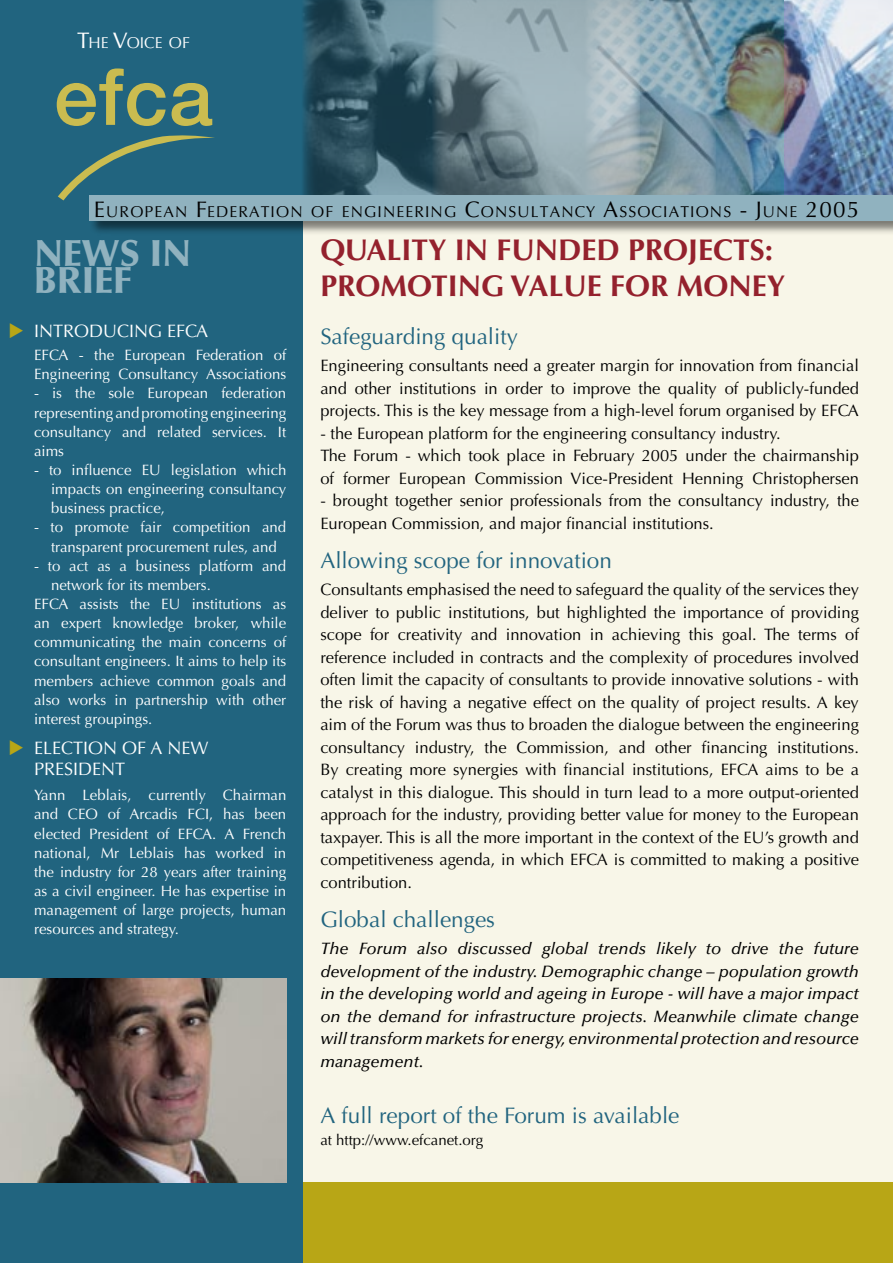
<style>
.page{position:relative;width:893px;height:1263px;background:#21647f}
.page>*{position:absolute;margin:0;border:0;box-sizing:border-box;transform-origin:0 0}
.t1{font:900 37.5px/27px "Optima LT Std";color:#90b2bf}
.t2{font:700 30px/36px "Optima LT Std";color:#94212d}
.t3{font:22.5px "Optima LT Std";color:#21647f}
.t4{font:18px/21.6px "Optima LT Std";color:#fff}
.t5{font:16.5px/22.5px "Optima LT Std";color:#000;text-align:justify}
.t6{font:italic 500 16.5px/22.5px "Optima LT Std";color:#000;text-align:justify}
.t7{font:15.75px "Optima LT Std";letter-spacing:.07em;color:#000}
.t8{font:15.75px "Optima LT Std";color:#fff}
.t9{font:15px/19.2px "Optima LT Std";color:#fff;text-align:justify}
.t10{font:15px "Optima LT Std";color:#000}
.s1{font-size:22.5px}
.s2{color:#b8a616}
</style>
<div class="page">
<div style="left:304px;top:213px;width:589px;height:1050px;background:#f8f6e8"></div>
<div style="left:303px;top:1182px;width:590px;height:81px;background:#b8a616"></div>
<svg style="left:57px;top:68px;width:109px;height:58px"></svg>
<svg style="left:172px;top:83px;width:40px;height:43px"></svg>
<svg style="left:58px;top:135px;width:157px;height:65px"></svg>
<img style="left:716px;top:0;width:177px;height:193px">
<img style="left:0;top:978px;width:286px;height:204px">
<img style="left:640px;top:0;width:76px;height:193px">
<img style="left:303px;top:0;width:337px;height:193px">
<div style="left:87px;top:193px;width:806px;height:43px;background:#000;opacity:.5"></div>
<div style="left:90px;top:196px;width:803px;height:25px;background:#90b2bf"></div>
<p class="t8" style="left:77px;top:34px;width:114px"><span class="s1">T</span>HE <span class="s1">V</span>OICE OF</p>
<p class="t7" style="left:94px;top:202px;width:767px"><span class="s1">E</span>UROPEAN <span class="s1">F</span>EDERATION OF ENGINEERING <span class="s1">C</span>ONSULTANCY <span class="s1">A</span>SSOCIATIONS <span class="s1">- J</span>UNE <span class="s1">2005</span></p>
<h1 class="t1" style="left:34px;top:240px;width:159px">NEWS IN<br>BRIEF</h1>
<p class="t4" style="left:9px;top:320px;width:201px"><span class="s2">◆</span> INTRODUCING EFCA</p>
<p class="t9" style="left:34px;top:346px;width:254px">EFCA - the European Federation of<br>Engineering Consultancy Associations</p>
<p class="t9" style="left:34px;top:384px;width:254px">- is the sole European federation representing and promoting engineering consultancy and related services. It aims</p>
<p class="t9" style="left:51px;top:460px;width:237px;text-indent:-17px">- to influence EU legislation which impacts on engineering consultancy business practice,</p>
<p class="t9" style="left:34px;top:518px;width:254px;text-align:center">- to promote fair competition and transparent procurement rules, and</p>
<p class="t9" style="left:34px;top:556px;width:254px">- to act as a business platform and</p>
<p class="t9" style="left:51px;top:575px;width:161px">network for its members.</p>
<p class="t9" style="left:34px;top:594px;width:254px">EFCA assists the EU institutions as</p>
<p class="t9" style="left:34px;top:614px;width:254px">an expert knowledge broker, while</p>
<p class="t9" style="left:34px;top:633px;width:254px">communicating the main concerns of</p>
<p class="t9" style="left:34px;top:652px;width:254px">consultant engineers. It aims to help its</p>
<p class="t9" style="left:34px;top:671px;width:254px">members achieve common goals and</p>
<p class="t9" style="left:34px;top:690px;width:254px">also works in partnership with other</p>
<p class="t9" style="left:34px;top:709px;width:120px">interest groupings.</p>
<p class="t4" style="left:34px;top:737px;width:176px;text-indent:-26px"><span class="s2">◆</span> ELECTION OF A NEW<br>PRESIDENT</p>
<p class="t9" style="left:34px;top:786px;width:254px">Yann Leblais, currently Chairman and CEO of Arcadis FCI, has been elected President of EFCA. A French national, Mr Leblais has worked in the industry for 28 years after training as a civil engineer. He has expertise in management of large projects, human resources and strategy.</p>
<h2 class="t2" style="left:320px;top:232px;width:466px">QUALITY IN FUNDED PROJECTS:<br>PROMOTING VALUE FOR MONEY</h2>
<h3 class="t3" style="left:320px;top:324px;width:199px">Safeguarding quality</h3>
<p class="t5" style="left:320px;top:355px;width:540px">Engineering consultants need a greater margin for innovation from financial and other institutions in order to improve the quality of publicly-funded projects. This is the key message from a high-level forum organised by EFCA</p>
<p class="t5" style="left:320px;top:422px;width:540px;text-align:left">- the European platform for the engineering consultancy industry.<br>The Forum - which took place in February 2005 under the chairmanship of former European Commission Vice-President Henning Christophersen</p>
<p class="t5" style="left:320px;top:490px;width:540px">- brought together senior professionals from the consultancy industry, the<br>European Commission, and major financial institutions.</p>
<h3 class="t3" style="left:320px;top:548px;width:293px">Allowing scope for innovation</h3>
<p class="t5" style="left:320px;top:579px;width:540px">Consultants emphasised the need to safeguard the quality of the services they deliver to public institutions, but highlighted the importance of providing scope for creativity and innovation in achieving this goal. The terms of reference included in contracts and the complexity of procedures involved often limit the capacity of consultants to provide innovative solutions - with the risk of having a negative effect on the quality of project results. A key aim of the Forum was thus to broaden the dialogue between the engineering consultancy industry, the Commission, and other financing institutions.<br>By creating more synergies with financial institutions, EFCA aims to be a catalyst in this dialogue. This should in turn lead to a more output-oriented approach for the industry, providing better value for money to the European taxpayer. This is all the more important in the context of the EU’s growth and competitiveness agenda, in which EFCA is committed to making a positive contribution.</p>
<h3 class="t3" style="left:320px;top:907px;width:176px">Global challenges</h3>
<p class="t6" style="left:320px;top:938px;width:540px">The Forum also discussed global trends likely to drive the future development of the industry. Demographic change – population growth in the developing world and ageing in Europe - will have a major impact on the demand for infrastructure projects. Meanwhile climate change will transform markets for energy, environmental protection and resource management.</p>
<h3 class="t3" style="left:320px;top:1102px;width:361px">A full report of the Forum is available</h3>
<p class="t10" style="left:320px;top:1131px;width:165px">at http://www.efcanet.org</p>
</div>
